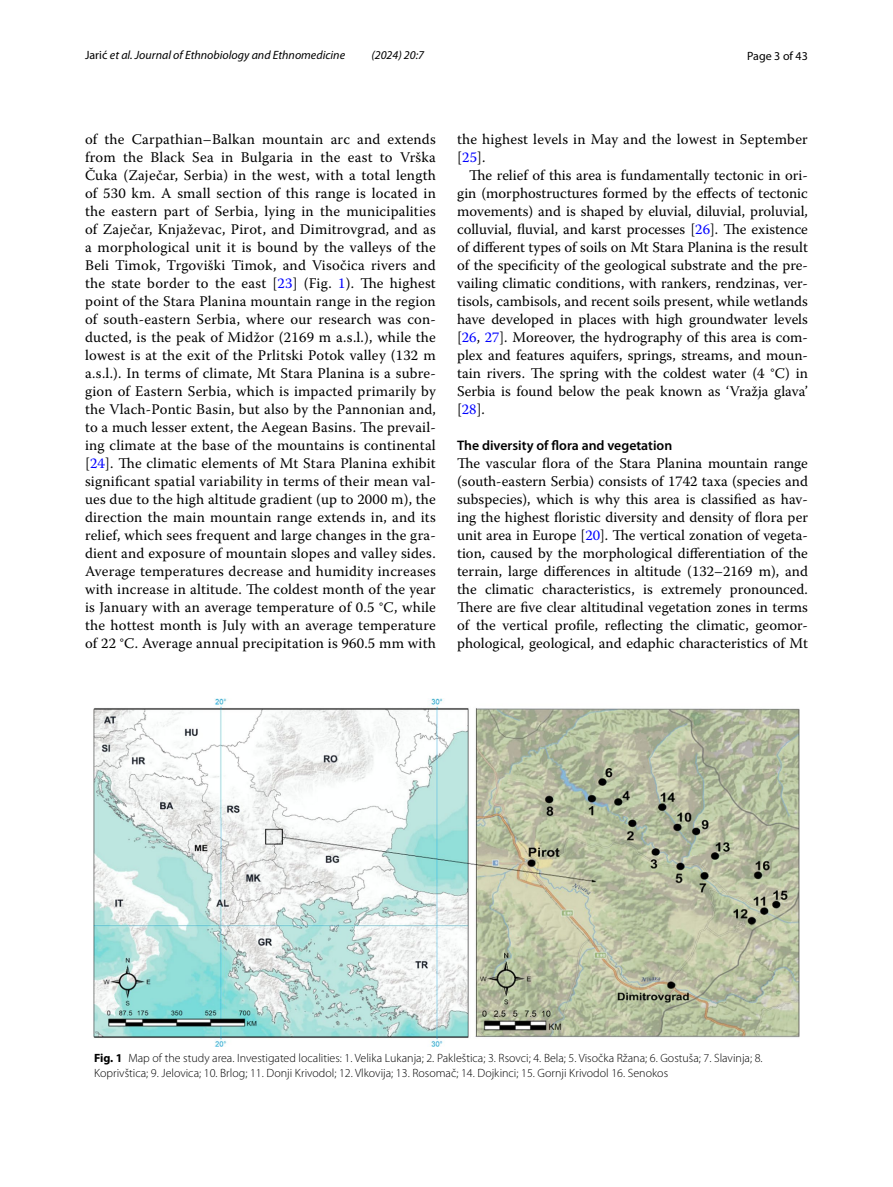
<style>
.page{position:relative;width:893px;height:1187px;background:#fff}
.page>*{position:absolute;margin:0;border:0;box-sizing:border-box;transform-origin:0 0}
.t1{font:14.7px/18px "Warnock Pro";letter-spacing:.01em;color:#000;text-align:justify}
.t2{font:600 13.8px "Myriad Pro";color:#000}
.t3{font:300 12px/15px "Myriad Pro";color:#000}
.t4{font:italic 12px "Myriad Pro";color:#000}
.t5{font:12px "Myriad Pro";color:#000}
.s1{font-style:normal}
.s2{color:#00f}
.s3{font-weight:700}
</style>
<div class="page">
<img style="left:94px;top:698px;width:705px;height:348px">
<p class="t4" style="left:85px;top:48px;width:262px"><span class="s1">Jarić</span> et al. Journal of Ethnobiology and Ethnomedicine</p>
<p class="t4" style="left:371px;top:48px;width:54px">(2024) 20:7</p>
<p class="t5" style="left:747px;top:48px;width:62px">Page 3 of 43</p>
<p class="t1" style="left:85px;top:130px;width:352px">of the Carpathian–Balkan mountain arc and extends from the Black Sea in Bulgaria in the east to Vrška Čuka (Zaječar, Serbia) in the west, with a total length of 530 km. A small section of this range is located in the eastern part of Serbia, lying in the municipalities of Zaječar, Knjaževac, Pirot, and Dimitrovgrad, and as a morphological unit it is bound by the valleys of the Beli Timok, Trgoviški Timok, and Visočica rivers and the state border to the east [<span class="s2">23</span>] (Fig. <span class="s2">1</span>). The highest point of the Stara Planina mountain range in the region of south-eastern Serbia, where our research was con&shy;ducted, is the peak of Midžor (2169 m a.s.l.), while the lowest is at the exit of the Prlitski Potok valley (132 m a.s.l.). In terms of climate, Mt Stara Planina is a subre&shy;gion of Eastern Serbia, which is impacted primarily by the Vlach-Pontic Basin, but also by the Pannonian and, to a much lesser extent, the Aegean Basins. The prevail&shy;ing climate at the base of the mountains is continental [<span class="s2">24</span>]. The climatic elements of Mt Stara Planina exhibit significant spatial variability in terms of their mean val&shy;ues due to the high altitude gradient (up to 2000 m), the direction the main mountain range extends in, and its relief, which sees frequent and large changes in the gra&shy;dient and exposure of mountain slopes and valley sides.<br>Average temperatures decrease and humidity increases with increase in altitude. The coldest month of the year is January with an average temperature of 0.5 °C, while the hottest month is July with an average temperature of 22 °C. Average annual precipitation is 960.5 mm with</p>
<p class="t1" style="left:457px;top:130px;width:352px">the highest levels in May and the lowest in September [<span class="s2">25</span>].</p>
<p class="t1" style="left:457px;top:166px;width:352px;text-indent:12px">The relief of this area is fundamentally tectonic in ori&shy;gin (morphostructures formed by the effects of tectonic movements) and is shaped by eluvial, diluvial, proluvial, colluvial, fluvial, and karst processes [<span class="s2">26</span>]. The existence of different types of soils on Mt Stara Planina is the result of the specificity of the geological substrate and the pre&shy;vailing climatic conditions, with rankers, rendzinas, ver&shy;tisols, cambisols, and recent soils present, while wetlands have developed in places with high groundwater levels [<span class="s2">26</span>, <span class="s2">27</span>]. Moreover, the hydrography of this area is com&shy;plex and features aquifers, springs, streams, and moun&shy;tain rivers. The spring with the coldest water (4 °C) in Serbia is found below the peak known as ‘Vražja glava’ [<span class="s2">28</span>].</p>
<p class="t2" style="left:457px;top:436px;width:217px">The diversity of flora and vegetation</p>
<p class="t1" style="left:457px;top:454px;width:352px">The vascular flora of the Stara Planina mountain range (south-eastern Serbia) consists of 1742 taxa (species and subspecies), which is why this area is classified as hav&shy;ing the highest floristic diversity and density of flora per unit area in Europe [<span class="s2">20</span>]. The vertical zonation of vegeta&shy;tion, caused by the morphological differentiation of the terrain, large differences in altitude (132–2169 m), and the climatic characteristics, is extremely pronounced.<br>There are five clear altitudinal vegetation zones in terms of the vertical profile, reflecting the climatic, geomor&shy;phological, geological, and edaphic characteristics of Mt</p>
<p class="t3" style="left:94px;top:1050px;width:670px"><span class="s3">Fig. 1</span> Map of the study area. Investigated localities: 1. Velika Lukanja; 2. Pakleštica; 3. Rsovci; 4. Bela; 5. Visočka Ržana; 6. Gostuša; 7. Slavinja; 8.<br>Koprivštica; 9. Jelovica; 10. Brlog; 11. Donji Krivodol; 12. Vlkovija; 13. Rosomač; 14. Dojkinci; 15. Gornji Krivodol 16. Senokos</p>
</div>
